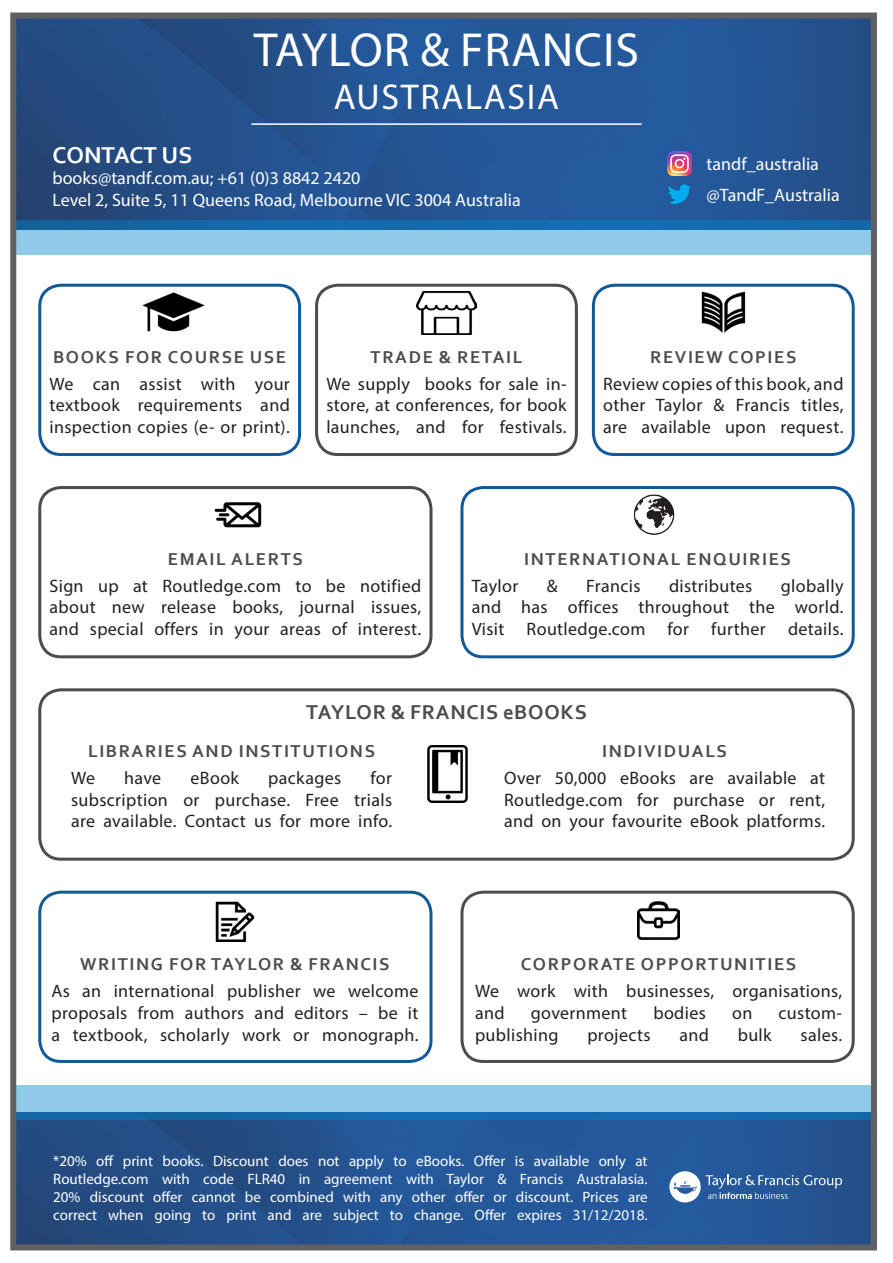
<style>
.page{position:relative;width:893px;height:1263px;background:#fff}
.page>*{position:absolute;margin:0;border:0;box-sizing:border-box;transform-origin:0 0}
.t1{font:48px "Myriad Pro";letter-spacing:.02em;color:#fff}
.t2{font:36px "Myriad Pro";letter-spacing:.045em;color:#fff}
.t3{font:700 24px "Corbel";color:#fff}
.t4{font:700 21px "Corbel";letter-spacing:.04em;color:#4b4c4d}
.t5{font:18px/21.6px "Myriad Pro";letter-spacing:.02em;color:#231f20;text-align:justify}
.t6{font:700 18px "Corbel";letter-spacing:.09em;color:#4b4c4d}
.t7{font:18px "Myriad Pro";color:#fff}
.t8{font:15px/18px "Myriad Pro";color:#fff;text-align:justify}
</style>
<div class="page">
<img style="left:17px;top:1119px;width:853px;height:124px">
<svg style="left:17px;top:1085px;width:853px;height:34px;background:#75b7dc"></svg>
<div style="left:460px;top:891px;width:395px;height:172px;border:3px solid #4b4c4d;border-radius:21px"></div>
<div style="left:38px;top:891px;width:394px;height:172px;border:3px solid #125999;border-radius:21px"></div>
<div style="left:38px;top:688px;width:817px;height:173px;border:3px solid #4b4c4d;border-radius:21px"></div>
<div style="left:315px;top:284px;width:263px;height:172px;border:3px solid #4b4c4d;border-radius:21px"></div>
<div style="left:38px;top:284px;width:263px;height:172px;border:3px solid #125999;border-radius:21px"></div>
<div style="left:38px;top:486px;width:394px;height:172px;border:3px solid #4b4c4d;border-radius:21px"></div>
<div style="left:460px;top:486px;width:395px;height:172px;border:3px solid #125999;border-radius:21px"></div>
<div style="left:592px;top:284px;width:263px;height:172px;border:3px solid #125999;border-radius:21px"></div>
<img style="left:17px;top:20px;width:853px;height:201px">
<svg style="left:17px;top:221px;width:853px;height:34px;background:#6eb1d8"></svg>
<div style="left:10px;top:13px;width:867px;height:1237px;border:6px solid #616164"></div>
<img style="left:417px;top:291px;width:59px;height:43px">
<img style="left:633px;top:494px;width:42px;height:41px">
<img style="left:214px;top:502px;width:48px;height:26px">
<img style="left:427px;top:745px;width:41px;height:58px">
<img style="left:215px;top:901px;width:40px;height:41px">
<img style="left:668px;top:185px;width:24px;height:19px">
<img style="left:668px;top:151px;width:24px;height:24px">
<img style="left:701px;top:291px;width:45px;height:42px">
<img style="left:142px;top:292px;width:63px;height:40px">
<img style="left:637px;top:901px;width:43px;height:39px">
<hr style="left:251px;top:123px;width:391px;height:2px;background:#fff">
<svg style="left:669px;top:1171px;width:173px;height:31px;background:#547bad"></svg>
<p class="t1" style="left:254px;top:20px;width:387px">TAYLOR &amp; FRANCIS</p>
<p class="t2" style="left:334px;top:75px;width:227px">AUSTRALASIA</p>
<p class="t3" style="left:53px;top:140px;width:141px">CONTACT US</p>
<p class="t7" style="left:53px;top:167px;width:309px">books@tandf.com.au; +61 (0)3 8842 2420</p>
<p class="t7" style="left:53px;top:189px;width:470px">Level 2, Suite 5, 11 Queens Road, Melbourne VIC 3004 Australia</p>
<p class="t7" style="left:707px;top:184px;width:135px">@TandF_Australia</p>
<p class="t7" style="left:707px;top:153px;width:114px">tandf_australia</p>
<p class="t6" style="left:53px;top:345px;width:234px">BOOKS FOR COURSE USE</p>
<p class="t5" style="left:50px;top:372px;width:242px">We can assist with your textbook requirements and inspection copies (e- or print).</p>
<p class="t6" style="left:370px;top:345px;width:153px">TRADE &amp; RETAIL</p>
<p class="t5" style="left:326px;top:372px;width:242px">We supply books for sale in&shy;store, at conferences, for book launches, and for festivals.</p>
<p class="t6" style="left:650px;top:345px;width:148px">REVIEW COPIES</p>
<p class="t5" style="left:603px;top:372px;width:242px">Review copies of this book, and other Taylor &amp; Francis titles, are available upon request.</p>
<p class="t6" style="left:168px;top:547px;width:137px">EMAIL ALERTS</p>
<p class="t5" style="left:50px;top:574px;width:373px">Sign up at Routledge.com to be notified about new release books, journal issues, and special offers in your areas of interest.</p>
<p class="t6" style="left:524px;top:547px;width:268px">INTERNATIONAL ENQUIRIES</p>
<p class="t5" style="left:472px;top:574px;width:48px">Taylor</p>
<p class="t5" style="left:547px;top:574px;width:12px">&amp;</p>
<p class="t5" style="left:586px;top:574px;width:56px">Francis</p>
<p class="t5" style="left:669px;top:574px;width:85px">distributes</p>
<p class="t5" style="left:472px;top:574px;width:373px;text-align:right">globally<br>and has offices throughout the world.</p>
<p class="t5" style="left:472px;top:618px;width:373px">Visit Routledge.com for further details.</p>
<p class="t4" style="left:306px;top:699px;width:282px">TAYLOR &amp; FRANCIS eBOOKS</p>
<p class="t6" style="left:88px;top:740px;width:288px">LIBRARIES AND INSTITUTIONS</p>
<p class="t5" style="left:71px;top:767px;width:26px">We</p>
<p class="t5" style="left:124px;top:767px;width:39px">have</p>
<p class="t5" style="left:191px;top:767px;width:50px">eBook</p>
<p class="t5" style="left:268px;top:767px;width:75px">packages</p>
<p class="t5" style="left:71px;top:767px;width:323px;text-indent:300px">for subscription or purchase. Free trials are available. Contact us for more info.</p>
<p class="t6" style="left:80px;top:953px;width:311px">WRITING FOR TAYLOR &amp; FRANCIS</p>
<p class="t5" style="left:51px;top:980px;width:369px">As an international publisher we welcome proposals from authors and editors – be it a textbook, scholarly work or monograph.</p>
<p class="t6" style="left:602px;top:740px;width:126px">INDIVIDUALS</p>
<p class="t5" style="left:504px;top:767px;width:323px">Over 50,000 eBooks are available at Routledge.com for purchase or rent, and on your favourite eBook platforms.</p>
<p class="t6" style="left:521px;top:953px;width:277px">CORPORATE OPPORTUNITIES</p>
<p class="t5" style="left:475px;top:980px;width:369px">We work with businesses, organisations, and</p>
<p class="t5" style="left:531px;top:1002px;width:98px">government</p>
<p class="t5" style="left:653px;top:1002px;width:54px">bodies</p>
<p class="t5" style="left:732px;top:1002px;width:22px">on</p>
<p class="t5" style="left:778px;top:1002px;width:65px">custom-</p>
<p class="t5" style="left:475px;top:1023px;width:85px">publishing</p>
<p class="t5" style="left:587px;top:1023px;width:65px">projects</p>
<p class="t5" style="left:679px;top:1023px;width:31px">and</p>
<p class="t5" style="left:738px;top:1023px;width:35px">bulk</p>
<p class="t5" style="left:800px;top:1023px;width:43px">sales.</p>
<p class="t8" style="left:53px;top:1151px;width:596px">*20% off print books. Discount does not apply to eBooks. Offer is available only at Routledge.com with code FLR40 in agreement with Taylor &amp; Francis Australasia.<br>20% discount offer cannot be combined with any other offer or discount. Prices are correct when going to print and are subject to change. Offer expires 31/12/2018.</p>
</div>
